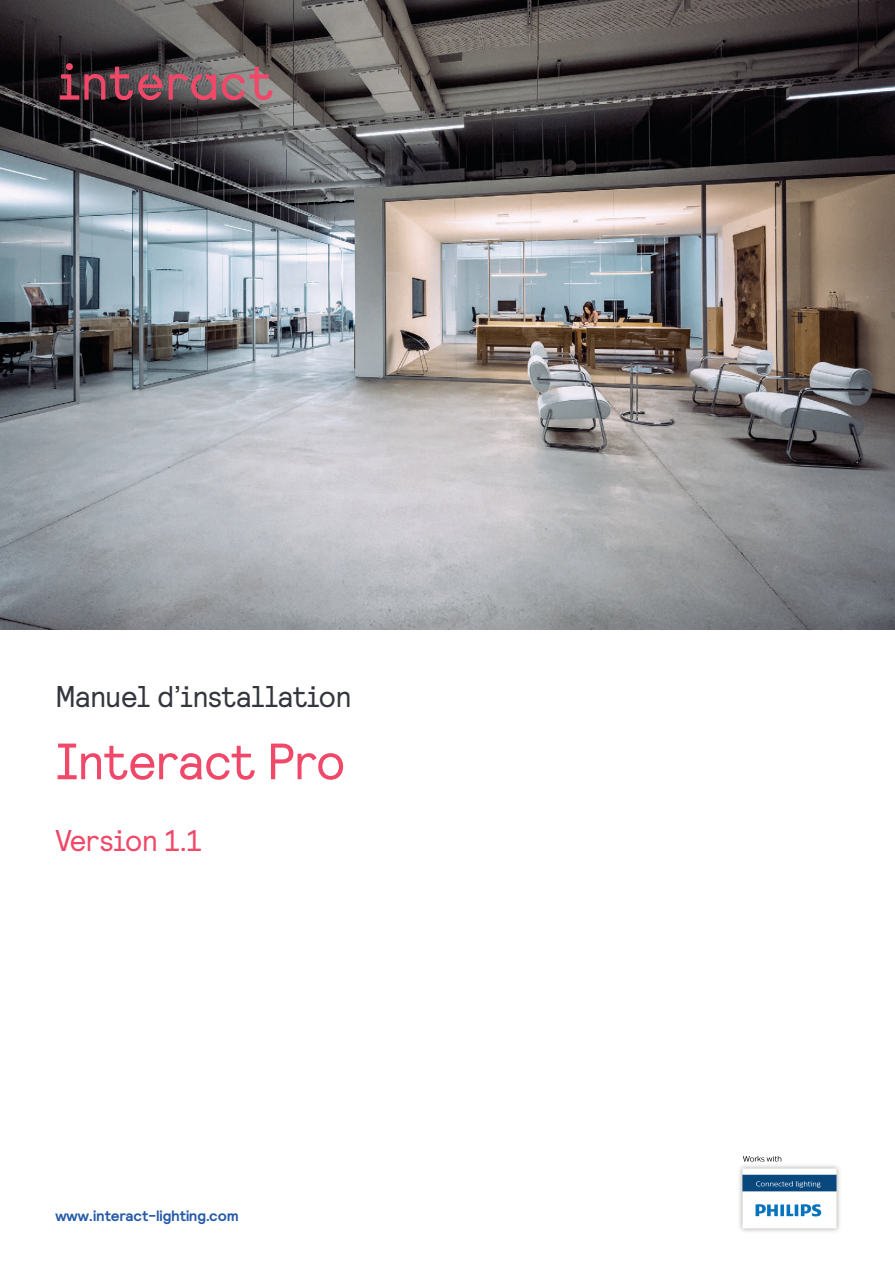
<style>
.page{position:relative;width:895px;height:1262px;background:#fff}
.page>*{position:absolute;margin:0;border:0;box-sizing:border-box;transform-origin:0 0}
.IA_Title{font:51px "Relative Faux";letter-spacing:-.02em;color:#ef4869}
.IA_Guidename_Cover{font:30px "Relative Faux";letter-spacing:-.015em;color:#33363d}
.IA_Release_Cover{font:30px "Relative Faux";letter-spacing:-.01em;color:#ef4869}
.Captions{font:700 15px "Relative";letter-spacing:-.01em;color:#255aa8}
</style>
<div class="page">
<img style="left:0;top:0;width:895px;height:630px">
<img style="left:739px;top:1155px;width:101px;height:77px">
<svg style="left:60px;top:63px;width:212px;height:37px;background:#7e505a"></svg>
<p class="IA_Guidename_Cover" style="left:55px;top:677px;width:298px">Manuel d’installation</p>
<p class="IA_Title" style="left:55px;top:728px;width:291px">Interact Pro</p>
<p class="IA_Release_Cover" style="left:55px;top:821px;width:148px">Version 1.1</p>
<p class="Captions" style="left:55px;top:1205px;width:185px">www.interact-lighting.com</p>
</div>
